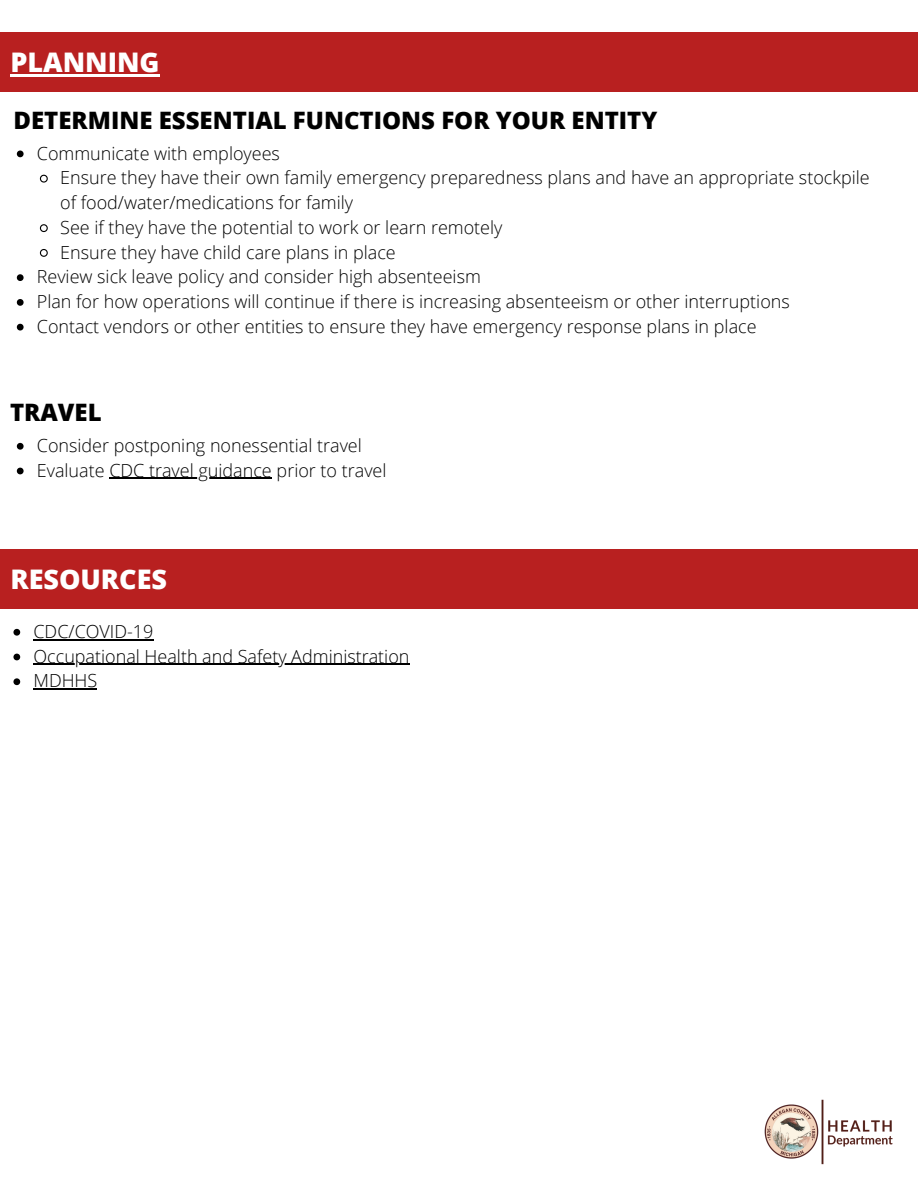
<style>
.page{position:relative;width:918px;height:1188px;background:#fff}
.page>*{position:absolute;margin:0;border:0;box-sizing:border-box;transform-origin:0 0}
.t1{font:800 27px "Open Sans";color:#fff}
.t2{font:800 24px "Open Sans";color:#000}
.t3{font:300 18px/24.8px "Open Sans";color:#000}
</style>
<div class="page">
<div style="left:0;top:32px;width:918px;height:60px;background:#b82020"></div>
<hr style="left:10px;top:75px;width:150px;height:2px;background:#fff">
<div style="left:0;top:549px;width:918px;height:60px;background:#b82020"></div>
<img style="left:764px;top:1099px;width:129px;height:66px">
<svg style="left:17px;top:151px;width:7px;height:6px"></svg>
<svg style="left:39px;top:174px;width:9px;height:9px"></svg>
<svg style="left:39px;top:224px;width:9px;height:9px"></svg>
<svg style="left:39px;top:249px;width:9px;height:8px"></svg>
<svg style="left:17px;top:274px;width:7px;height:7px"></svg>
<svg style="left:17px;top:299px;width:7px;height:7px"></svg>
<svg style="left:17px;top:324px;width:7px;height:7px"></svg>
<svg style="left:17px;top:443px;width:7px;height:7px"></svg>
<svg style="left:17px;top:468px;width:7px;height:6px"></svg>
<hr style="left:109px;top:478px;width:163px;height:1px;background:#000">
<svg style="left:13px;top:629px;width:7px;height:7px"></svg>
<hr style="left:33px;top:639px;width:121px;height:1px;background:#000">
<svg style="left:13px;top:654px;width:7px;height:6px"></svg>
<hr style="left:33px;top:664px;width:377px;height:1px;background:#000">
<svg style="left:13px;top:678px;width:7px;height:7px"></svg>
<hr style="left:33px;top:689px;width:64px;height:1px;background:#000">
<h1 class="t1" style="left:10px;top:44px;width:151px">PLANNING</h1>
<h2 class="t2" style="left:13px;top:103px;width:645px">DETERMINE ESSENTIAL FUNCTIONS FOR YOUR ENTITY</h2>
<p class="t3" style="left:37px;top:140px;width:245px">Communicate with employees</p>
<p class="t3" style="left:60px;top:165px;width:811px">Ensure they have their own family emergency preparedness plans and have an appropriate stockpile</p>
<p class="t3" style="left:60px;top:190px;width:294px">of food/water/medications for family</p>
<p class="t3" style="left:60px;top:214px;width:444px">See if they have the potential to work or learn remotely</p>
<p class="t3" style="left:60px;top:239px;width:337px">Ensure they have child care plans in place</p>
<p class="t3" style="left:37px;top:264px;width:446px">Review sick leave policy and consider high absenteeism</p>
<p class="t3" style="left:37px;top:289px;width:755px">Plan for how operations will continue if there is increasing absenteeism or other interruptions</p>
<p class="t3" style="left:37px;top:313px;width:721px">Contact vendors or other entities to ensure they have emergency response plans in place</p>
<h2 class="t2" style="left:10px;top:396px;width:93px">TRAVEL</h2>
<p class="t3" style="left:37px;top:433px;width:351px">Consider postponing nonessential travel<br>Evaluate CDC travel guidance prior to travel</p>
<h1 class="t1" style="left:10px;top:560px;width:158px">RESOURCES</h1>
<p class="t3" style="left:33px;top:619px;width:378px">CDC/COVID-19<br>Occupational Health and Safety Administration<br>MDHHS</p>
</div>
